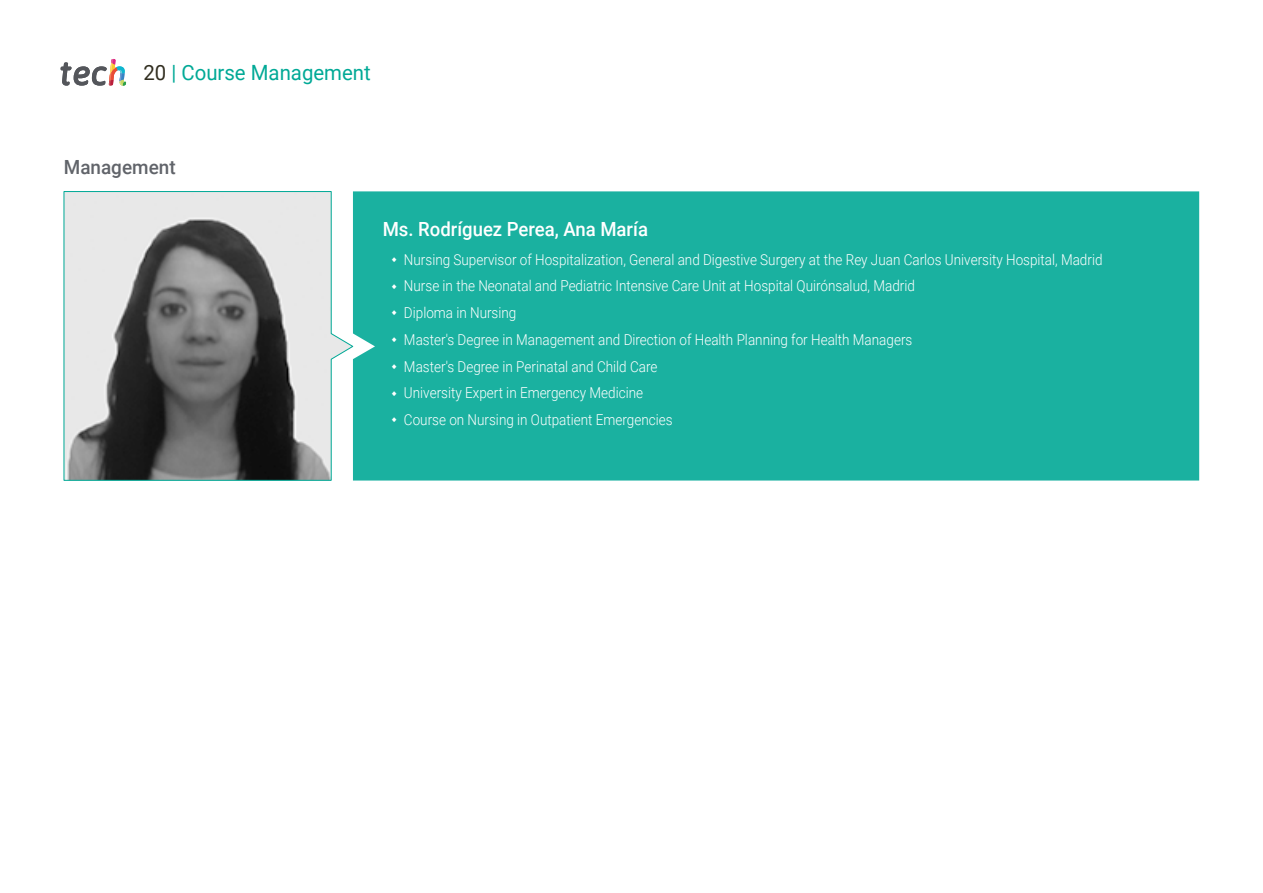
<style>
.page{position:relative;width:1263px;height:893px;background:#fff}
.page>*{position:absolute;margin:0;border:0;box-sizing:border-box;transform-origin:0 0}
.t1{font:21px "Roboto";color:#00a996}
.t2{font:500 19.5px "Roboto";color:#fff;scale:.95 1}
.t3{font:500 19.5px "Roboto";color:#61646a}
.t4{font:300 15px/26.7px "Roboto";color:#fff;scale:.9 1}
.s1{color:#312e20}
</style>
<div class="page">
<div style="left:353px;top:191px;width:846px;height:290px;background:#1ab1a0"></div>
<svg style="left:64px;top:191px;width:289px;height:290px;background:#979998"></svg>
<svg style="left:61px;top:59px;width:65px;height:27px"></svg>
<svg style="left:392px;top:257px;width:5px;height:5px"></svg>
<svg style="left:392px;top:284px;width:5px;height:5px"></svg>
<svg style="left:392px;top:310px;width:5px;height:5px"></svg>
<svg style="left:392px;top:337px;width:5px;height:5px"></svg>
<svg style="left:392px;top:364px;width:5px;height:5px"></svg>
<svg style="left:392px;top:391px;width:5px;height:5px"></svg>
<svg style="left:392px;top:417px;width:5px;height:5px"></svg>
<h1 class="t1" style="left:144px;top:57px;width:229px"><span class="s1">20</span> | Course Management</h1>
<h2 class="t3" style="left:64px;top:154px;width:113px">Management</h2>
<h2 class="t2" style="left:383px;top:215px;width:281px">Ms. Rodríguez Perea, Ana María</h2>
<p class="t4" style="left:404px;top:245px;width:778px">Nursing Supervisor of Hospitalization, General and Digestive Surgery at the Rey Juan Carlos University Hospital, Madrid Nurse in the Neonatal and Pediatric Intensive Care Unit at Hospital Quirónsalud, Madrid<br>Diploma in Nursing<br>Master's Degree in Management and Direction of Health Planning for Health Managers<br>Master's Degree in Perinatal and Child Care<br>University Expert in Emergency Medicine<br>Course on Nursing in Outpatient Emergencies</p>
</div>
